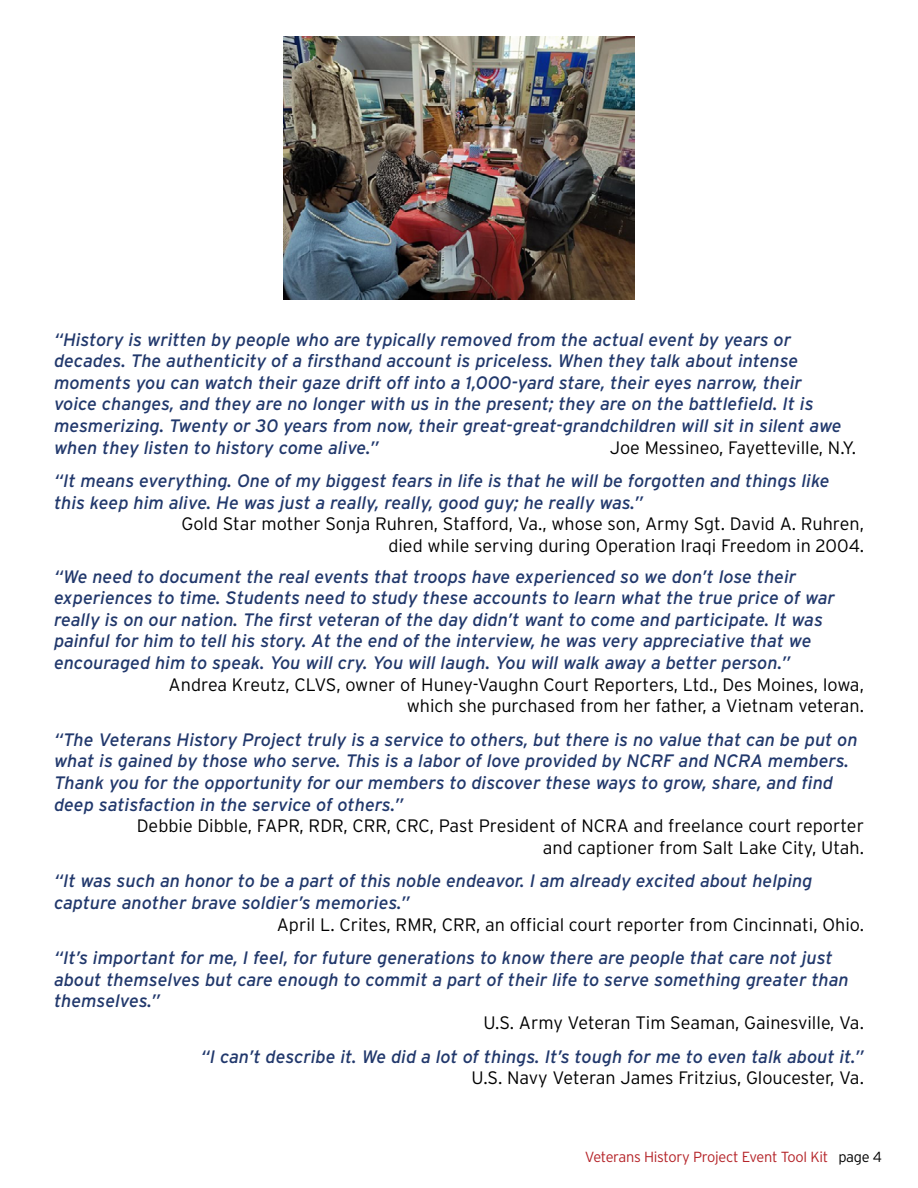
<style>
.page{position:relative;width:918px;height:1188px;background:#fff}
.page>*{position:absolute;margin:0;border:0;box-sizing:border-box;transform-origin:0 0}
.t1{font:italic 18px/21.6px "Interstate";color:#21386c}
.t2{font:300 18px/21.6px "Interstate";color:#000;text-align:right}
.t3{font:300 14.7px "Interstate";letter-spacing:-.02em;color:#b52429}
.s1{color:#000}
</style>
<div class="page">
<img style="left:284px;top:36px;width:350px;height:263px">
<p class="t1" style="left:54px;top:328px;width:789px">“History is written by people who are typically removed from the actual event by years or decades. The authenticity of a firsthand account is priceless. When they talk about intense moments you can watch their gaze drift off into a 1,000-yard stare, their eyes narrow, their voice changes, and they are no longer with us in the present; they are on the battlefield. It is mesmerizing. Twenty or 30 years from now, their great-great-grandchildren will sit in silent awe when they listen to history come alive.”</p>
<p class="t2" style="left:610px;top:436px;width:248px">Joe Messineo, Fayetteville, N.Y.</p>
<p class="t1" style="left:54px;top:470px;width:777px">“It means everything. One of my biggest fears in life is that he will be forgotten and things like this keep him alive. He was just a really, really, good guy; he really was.”</p>
<p class="t2" style="left:182px;top:513px;width:684px">Gold Star mother Sonja Ruhren, Stafford, Va., whose son, Army Sgt. David A. Ruhren, died while serving during Operation Iraqi Freedom in 2004.</p>
<p class="t1" style="left:54px;top:565px;width:782px">“We need to document the real events that troops have experienced so we don’t lose their experiences to time. Students need to study these accounts to learn what the true price of war really is on our nation. The first veteran of the day didn’t want to come and participate. It was painful for him to tell his story. At the end of the interview, he was very appreciative that we encouraged him to speak. You will cry. You will laugh. You will walk away a better person.”</p>
<p class="t2" style="left:169px;top:673px;width:697px">Andrea Kreutz, CLVS, owner of Huney-Vaughn Court Reporters, Ltd., Des Moines, Iowa, which she purchased from her father, a Vietnam veteran.</p>
<p class="t1" style="left:54px;top:729px;width:805px">“The Veterans History Project truly is a service to others, but there is no value that can be put on what is gained by those who serve. This is a labor of love provided by NCRF and NCRA members.<br>Thank you for the opportunity for our members to discover these ways to grow, share, and find deep satisfaction in the service of others.”</p>
<p class="t2" style="left:137px;top:815px;width:729px">Debbie Dibble, FAPR, RDR, CRR, CRC, Past President of NCRA and freelance court reporter and captioner from Salt Lake City, Utah.</p>
<p class="t1" style="left:54px;top:870px;width:760px">“It was such an honor to be a part of this noble endeavor. I am already excited about helping capture another brave soldier’s memories.”</p>
<p class="t2" style="left:277px;top:913px;width:589px">April L. Crites, RMR, CRR, an official court reporter from Cincinnati, Ohio.</p>
<p class="t1" style="left:54px;top:947px;width:796px">“It’s important for me, I feel, for future generations to know there are people that care not just about themselves but care enough to commit a part of their life to serve something greater than themselves.”</p>
<p class="t2" style="left:483px;top:1012px;width:382px">U.S. Army Veteran Tim Seaman, Gainesville, Va.</p>
<p class="t1" style="left:201px;top:1045px;width:665px">“I can’t describe it. We did a lot of things. It’s tough for me to even talk about it.”</p>
<p class="t2" style="left:472px;top:1067px;width:394px">U.S. Navy Veteran James Fritzius, Gloucester, Va.</p>
<p class="t3" style="left:585px;top:1148px;width:299px">Veterans History Project Event Tool Kit <span class="s1">page 4</span></p>
</div>
